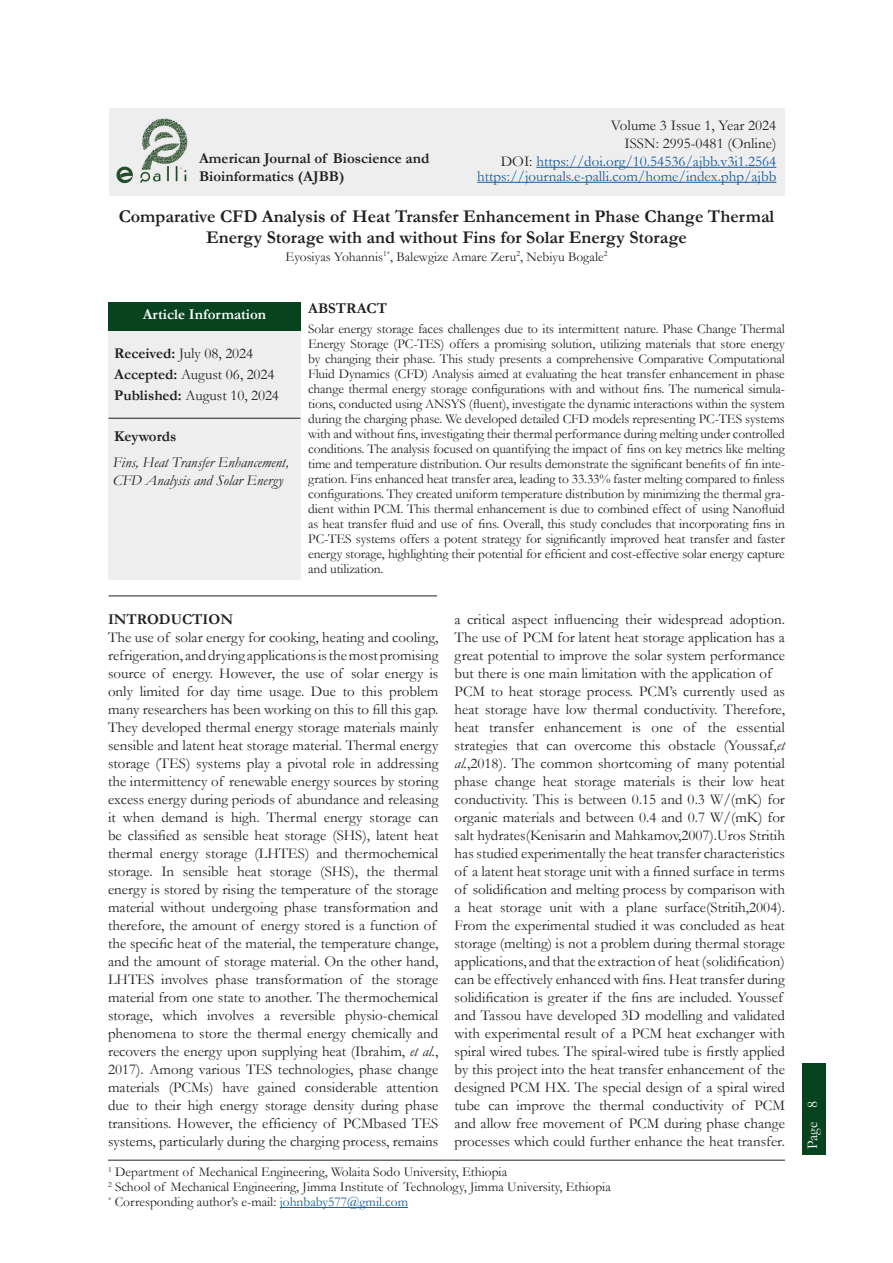
<style>
.page{position:relative;width:893px;height:1263px;background:#fff}
.page>*{position:absolute;margin:0;border:0;box-sizing:border-box;transform-origin:0 0}
.t1{font:700 18px/21px "Garamond";color:#231f20;text-align:center}
.t2{font:15px/18px "Garamond";color:#231f20}
.t3{font:700 15px/18px "Garamond";color:#231f20}
.t4{font:italic 15px/18px "Garamond";color:#231f20}
.t5{font:15px "Garamond";color:#175d9e}
.t6{font:700 15px "Garamond";color:#fff}
.t7{font:15px "Garamond";color:#fff}
.t8{font:13.5px/15px "Garamond";color:#231f20;text-align:justify}
.s1{color:#175d9e}
.s2{font-weight:700}
.s3{font-style:italic}
</style>
<div class="page">
<div style="left:802px;top:1063px;width:24px;height:91px;background:#08431f"></div>
<div style="left:109px;top:108px;width:675px;height:88px;background:#eeeeef"></div>
<div style="left:108px;top:302px;width:193px;height:278px;background:#eeeeef"></div>
<hr style="left:536px;top:167px;width:240px;height:1px;background:#175d9e">
<hr style="left:477px;top:182px;width:299px;height:1px;background:#175d9e">
<img style="left:116px;top:118px;width:72px;height:66px">
<div style="left:108px;top:302px;width:193px;height:28px;background:#08431f"></div>
<hr style="left:108px;top:418px;width:192px;height:1px;background:#231f20">
<hr style="left:108px;top:595px;width:329px;height:1px;background:#231f20">
<hr style="left:280px;top:1207px;width:128px;height:1px;background:#175d9e">
<hr style="left:108px;top:1160px;width:677px;height:1px;background:#231f20">
<p class="t2" style="left:501px;top:116px;width:277px;text-align:right">Volume 3 Issue 1, Year 2024<br>ISSN: 2995-0481 (Online)<br>DOI: <span class="s1">https://doi.org/10.54536/ajbb.v3i1.2564</span></p>
<p class="t5" style="left:477px;top:166px;width:301px">https://journals.e-palli.com/home/index.php/ajbb</p>
<p class="t3" style="left:199px;top:149px;width:232px">American Journal of Bioscience and<br>Bioinformatics (AJBB)</p>
<p class="t1" style="left:119px;top:205px;width:657px">Comparative CFD Analysis of Heat Transfer Enhancement in Phase Change Thermal<br>Energy Storage with and without Fins for Solar Energy Storage</p>
<p class="t8" style="left:285px;top:249px;width:323px">Eyosiyas Yohannis<sup>1*</sup>, Balewgize Amare Zeru<sup>2</sup>, Nebiyu Bogale<sup>2</sup></p>
<p class="t6" style="left:143px;top:304px;width:125px">Article Information</p>
<p class="t2" style="left:114px;top:343px;width:166px;line-height:21px"><span class="s2">Received:</span> July 08, 2024<br><span class="s2">Accepted:</span> August 06, 2024<br><span class="s2">Published:</span> August 10, 2024</p>
<p class="t3" style="left:114px;top:427px;width:64px">Keywords</p>
<p class="t4" style="left:113px;top:453px;width:178px">Fins, Heat Transfer Enhancement,<br>CFD Analysis and Solar Energy</p>
<p class="t3" style="left:308px;top:299px;width:80px">ABSTRACT</p>
<p class="t8" style="left:308px;top:321px;width:478px">Solar energy storage faces challenges due to its intermittent nature. Phase Change Thermal Energy Storage (PC-TES) offers a promising solution, utilizing materials that store energy by changing their phase. This study presents a comprehensive Comparative Computational Fluid Dynamics (CFD) Analysis aimed at evaluating the heat transfer enhancement in phase change thermal energy storage configurations with and without fins. The numerical simula&shy;tions, conducted using ANSYS (fluent), investigate the dynamic interactions within the system during the charging phase. We developed detailed CFD models representing PC-TES systems with and without fins, investigating their thermal performance during melting under controlled conditions. The analysis focused on quantifying the impact of fins on key metrics like melting time and temperature distribution. Our results demonstrate the significant benefits of fin inte&shy;gration. Fins enhanced heat transfer area, leading to 33.33% faster melting compared to finless configurations. They created uniform temperature distribution by minimizing the thermal gra&shy;dient within PCM. This thermal enhancement is due to combined effect of using Nanofluid as heat transfer fluid and use of fins. Overall, this study concludes that incorporating fins in PC-TES systems offers a potent strategy for significantly improved heat transfer and faster energy storage, highlighting their potential for efficient and cost-effective solar energy capture and utilization.</p>
<p class="t3" style="left:108px;top:610px;width:127px">INTRODUCTION</p>
<p class="t2" style="left:108px;top:628px;width:332px">The use of solar energy for cooking, heating and cooling, refrigeration, and drying applications is the most promising source of energy. However, the use of solar energy is only limited for day time usage. Due to this problem many researchers has been working on this to fill this gap.<br>They developed thermal energy storage materials mainly sensible and latent heat storage material. Thermal energy storage (TES) systems play a pivotal role in addressing the intermittency of renewable energy sources by storing excess energy during periods of abundance and releasing it when demand is high. Thermal energy storage can be classified as sensible heat storage (SHS), latent heat thermal energy storage (LHTES) and thermochemical storage. In sensible heat storage (SHS), the thermal energy is stored by rising the temperature of the storage material without undergoing phase transformation and therefore, the amount of energy stored is a function of the specific heat of the material, the temperature change, and the amount of storage material. On the other hand, LHTES involves phase transformation of the storage material from one state to another. The thermochemical storage, which involves a reversible physio-chemical phenomena to store the thermal energy chemically and recovers the energy upon supplying heat (Ibrahim, <span class="s3">et al.</span>, 2017). Among various TES technologies, phase change materials (PCMs) have gained considerable attention due to their high energy storage density during phase transitions. However, the efficiency of PCMbased TES systems, particularly during the charging process, remains</p>
<p class="t2" style="left:455px;top:610px;width:332px">a critical aspect influencing their widespread adoption.<br>The use of PCM for latent heat storage application has a great potential to improve the solar system performance but there is one main limitation with the application of PCM to heat storage process. PCM’s currently used as heat storage have low thermal conductivity. Therefore, heat transfer enhancement is one of the essential strategies that can overcome this obstacle (Youssaf,<span class="s3">et al.</span>,2018). The common shortcoming of many potential phase change heat storage materials is their low heat conductivity. This is between 0.15 and 0.3 W/(mK) for organic materials and between 0.4 and 0.7 W/(mK) for salt hydrates(Kenisarin and Mahkamov,2007).Uros Stritih has studied experimentally the heat transfer characteristics of a latent heat storage unit with a finned surface in terms of solidification and melting process by comparison with a heat storage unit with a plane surface(Stritih,2004).<br>From the experimental studied it was concluded as heat storage (melting) is not a problem during thermal storage applications, and that the extraction of heat (solidification) can be effectively enhanced with fins. Heat transfer during solidification is greater if the fins are included. Youssef and Tassou have developed 3D modelling and validated with experimental result of a PCM heat exchanger with spiral wired tubes. The spiral-wired tube is firstly applied by this project into the heat transfer enhancement of the designed PCM HX. The special design of a spiral wired tube can improve the thermal conductivity of PCM and allow free movement of PCM during phase change processes which could further enhance the heat transfer.</p>
<p class="t8" style="left:108px;top:1164px;width:504px;text-align:left"><sup>1</sup> Department of Mechanical Engineering, Wolaita Sodo University, Ethiopia<br><sup>2</sup> School of Mechanical Engineering, Jimma Institute of Technology, Jimma University, Ethiopia <sup>*</sup> Corresponding author’s e-mail: <span class="s1">johnbaby577@gmil.com</span></p>
<p class="t7" style="left:802px;top:1149px;width:50px;rotate:-90deg">Page 8</p>
</div>
